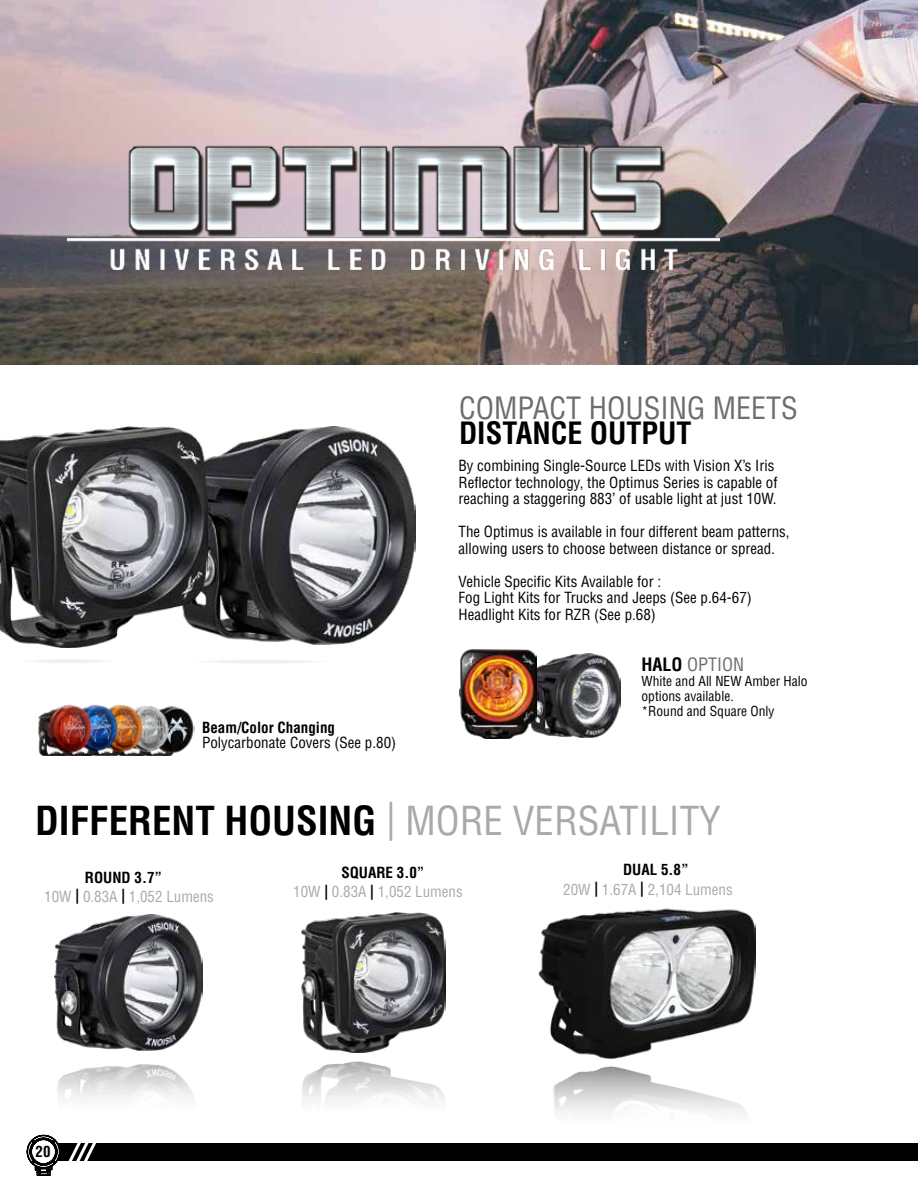
<style>
.page{position:relative;width:918px;height:1188px;background:#fff}
.page>*{position:absolute;margin:0;border:0;box-sizing:border-box;transform-origin:0 0}
.t1{font:700 condensed 39px "Helvetica";color:#000}
.t2{font:condensed 30px "Helvetica";color:#6d6e71}
.t3{font:700 condensed 30px "Helvetica";color:#000}
.t4{font:condensed 18px "Helvetica";color:#6d6e71}
.t5{font:condensed 15px/16.5px "Helvetica";color:#000}
.t6{font:condensed 15px "Helvetica";color:#a7aaab}
.t7{font:700 condensed 15px "Helvetica";color:#000}
.t8{font:condensed 13.5px/15px "Helvetica";color:#000}
.s1{font-weight:700;color:#000}
.s2{font-weight:400;color:#a7a9ac}
</style>
<div class="page">
<div style="left:30px;top:1143px;width:888px;height:18px;background:#000"></div>
<svg style="left:27px;top:1134px;width:32px;height:42px"></svg>
<div style="left:36px;top:1146px;width:15px;height:11px;background:#fff"></div>
<svg style="left:68px;top:1143px;width:29px;height:18px"></svg>
<img style="left:0;top:0;width:918px;height:364px">
<img style="left:207px;top:427px;width:209px;height:217px">
<img style="left:0;top:426px;width:207px;height:222px">
<img style="left:55px;top:915px;width:148px;height:135px">
<img style="left:57px;top:1064px;width:137px;height:35px">
<img style="left:301px;top:913px;width:145px;height:140px">
<img style="left:302px;top:1062px;width:143px;height:39px">
<img style="left:539px;top:908px;width:217px;height:151px">
<img style="left:553px;top:1067px;width:193px;height:48px">
<img style="left:536px;top:654px;width:85px;height:84px">
<img style="left:459px;top:649px;width:77px;height:90px">
<svg style="left:15px;top:658px;width:107px;height:7px"></svg>
<div style="left:13px;top:656px;width:111px;height:10px;border:3px solid #fff;border-radius:50%"></div>
<div style="left:186px;top:658px;width:150px;height:7px;background:#f3f3f3;border-radius:50%"></div>
<div style="left:185px;top:656px;width:152px;height:11px;border:3px solid #fff;border-radius:50%"></div>
<img style="left:38px;top:704px;width:156px;height:52px">
<img style="left:68px;top:121px;width:651px;height:149px">
<h2 class="t2" style="left:459px;top:389px;width:340px">COMPACT HOUSING MEETS</h2>
<h2 class="t3" style="left:459px;top:415px;width:234px">DISTANCE OUTPUT</h2>
<p class="t5" style="left:459px;top:457px;width:321px">By combining Single-Source LEDs with Vision X’s Iris<br>Reflector technology, the Optimus Series is capable of reaching a staggering 883’ of usable light at just 10W.</p>
<p class="t5" style="left:459px;top:523px;width:333px">The Optimus is available in four different beam patterns, allowing users to choose between distance or spread.</p>
<p class="t5" style="left:459px;top:573px;width:295px">Vehicle Specific Kits Available for :<br>Fog Light Kits for Trucks and Jeeps (See p.64-67)<br>Headlight Kits for RZR (See p.68)</p>
<p class="t7" style="left:202px;top:718px;width:134px">Beam/Color Changing</p>
<p class="t5" style="left:202px;top:734px;width:196px">Polycarbonate Covers (See p.80)</p>
<p class="t4" style="left:642px;top:653px;width:104px"><span class="s1">HALO</span> OPTION</p>
<p class="t8" style="left:642px;top:674px;width:168px">White and All NEW Amber Halo options available.<br>*Round and Square Only</p>
<h1 class="t1" style="left:35px;top:796px;width:687px">DIFFERENT HOUSING <span class="s2">| MORE VERSATILITY</span></h1>
<p class="t7" style="left:85px;top:868px;width:79px">ROUND 3.7”</p>
<p class="t7" style="left:341px;top:863px;width:84px">SQUARE 3.0”</p>
<p class="t7" style="left:623px;top:860px;width:67px">DUAL 5.8”</p>
<p class="t6" style="left:44px;top:887px;width:171px">10W <span class="s1">|</span> 0.83A <span class="s1">|</span> 1,052 Lumens</p>
<p class="t6" style="left:293px;top:883px;width:171px">10W <span class="s1">|</span> 0.83A <span class="s1">|</span> 1,052 Lumens</p>
<p class="t6" style="left:563px;top:880px;width:171px">20W <span class="s1">|</span> 1.67A <span class="s1">|</span> 2,104 Lumens</p>
<p class="t7" style="left:36px;top:1142px;width:16px">20</p>
</div>
